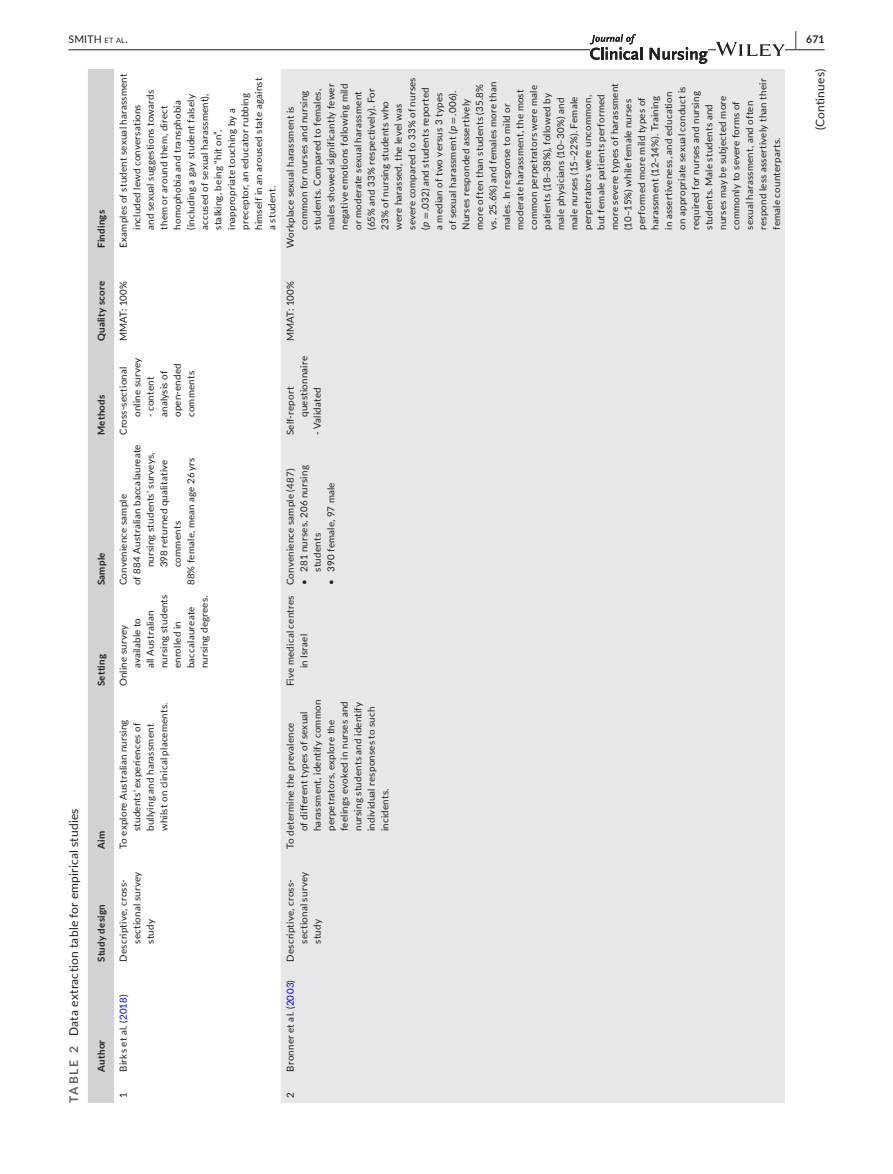
<style>
.page{position:relative;width:893px;height:1174px;background:#fff}
.page>*{position:absolute;margin:0;border:0;box-sizing:border-box;transform-origin:0 0}
.t1{font:12px "Lato";letter-spacing:.015em;color:#231f20}
.t2{font:10.5px "Lato";letter-spacing:.02em;color:#231f20}
.t3{font:700 10.5px "Lato";color:#231f20}
.t4{font:9.75px/13.5px "Lato";letter-spacing:.02em;color:#231f20}
.t5{font:700 9.75px "Lato";letter-spacing:.02em;color:#231f20}
.s1{font-size:7.35px}
.s2{font-size:19.5px}
.s3{font-weight:700;color:#636366}
.s4{font-style:italic}
.s5{font-family:"STIX"}
.s6{color:#00f}
</style>
<div class="page">
<hr style="left:68px;top:49px;width:756px;height:1px;background:#231f20">
<div style="left:590px;top:34px;width:118px;height:30px;background:#fff"></div>
<svg style="left:590px;top:34px;width:52px;height:26px"></svg>
<svg style="left:650px;top:47px;width:58px;height:17px"></svg>
<svg style="left:716px;top:42px;width:69px;height:14px"></svg>
<div style="left:88px;top:69px;width:26px;height:1033px;background:#d1d2d4"></div>
<div style="left:281px;top:69px;width:504px;height:1033px;background:#e6e7e9"></div>
<p class="t2" style="left:68px;top:31px;width:61px">SMITH <span class="s1">et al</span>.</p>
<p class="t3" style="left:795px;top:31px;width:31px"><span class="s2">|</span> 671</p>
<p class="t1" style="left:65px;top:1102px;width:296px;rotate:-90deg"><span class="s3">TABLE 2</span> Data extraction table for empirical studies</p>
<p class="t5" style="left:94px;top:248px;width:39px;rotate:-90deg">Findings</p>
<p class="t4" style="left:116px;top:230px;width:158px;text-indent:-18px;rotate:-90deg">Examples of student sexual harassment included lewd conversations<br>and sexual suggestions towards them or around them, direct homophobia and transphobia (including a gay student falsely accused of sexual harassment), stalking, being “hit on”, inappropriate touching by a preceptor, an educator rubbing himself in an aroused state against a student.</p>
<p class="t4" style="left:283px;top:230px;width:154px;text-indent:-18px;rotate:-90deg">Workplace sexual harassment is common for nurses and nursing students. Compared to females, males showed significantly fewer negative emotions following mild or moderate sexual harassment (65% and 33% respectively). For<br>23% of nursing students who were harassed, the level was severe compared to 33% of nurses (<span class="s4">p</span> <span class="s5">=</span> .032) and students reported<br>a median of two versus 3 types<br>of sexual harassment (<span class="s4">p</span> <span class="s5">=</span> .006).<br>Nurses responded assertively more often than students (35.8% vs. 25.6%) and females more than males. In response to mild or moderate harassment, the most common perpetrators were male patients (18–38%), followed by male physicians (10–30%) and male nurses (15–22%). Female perpetrators were uncommon,<br>but female patients performed more severe types of harassment (10–15%) while female nurses performed more mild types of harassment (12–14%). Training<br>in assertiveness, and education<br>on appropriate sexual conduct is required for nurses and nursing students. Male students and nurses may be subjected more commonly to severe forms of sexual harassment, and often respond less assertively than their female counterparts.</p>
<p class="t1" style="left:812px;top:130px;width:63px;rotate:-90deg">(Continues)</p>
<p class="t5" style="left:94px;top:341px;width:62px;rotate:-90deg">Quality score</p>
<p class="t5" style="left:94px;top:435px;width:42px;rotate:-90deg">Methods</p>
<p class="t5" style="left:94px;top:585px;width:34px;rotate:-90deg">Sample</p>
<p class="t5" style="left:94px;top:686px;width:34px;rotate:-90deg">Setting</p>
<p class="t5" style="left:94px;top:849px;width:19px;rotate:-90deg">Aim</p>
<p class="t5" style="left:94px;top:961px;width:59px;rotate:-90deg">Study design</p>
<p class="t4" style="left:116px;top:341px;width:62px;rotate:-90deg">MMAT: 100%</p>
<p class="t4" style="left:116px;top:417px;width:61px;text-indent:-18px;rotate:-90deg">Cross-sectional online survey</p>
<p class="t4" style="left:143px;top:417px;width:55px;rotate:-90deg">- content analysis of open-ended comments</p>
<p class="t4" style="left:130px;top:585px;width:142px;rotate:-90deg">of 884 Australian baccalaureate</p>
<p class="t4" style="left:143px;top:567px;width:116px;rotate:-90deg">nursing students' surveys,</p>
<p class="t4" style="left:157px;top:567px;width:109px;rotate:-90deg">398 returned qualitative</p>
<p class="t4" style="left:184px;top:585px;width:129px;rotate:-90deg">88% female, mean age 26 yrs</p>
<p class="t4" style="left:116px;top:585px;width:93px;rotate:-90deg">Convenience sample</p>
<p class="t4" style="left:170px;top:567px;width:48px;rotate:-90deg">comments</p>
<p class="t4" style="left:116px;top:668px;width:75px;text-indent:-18px;rotate:-90deg">Online survey available to<br>all Australian nursing students enrolled in baccalaureate nursing degrees.</p>
<p class="t4" style="left:116px;top:831px;width:130px;text-indent:-18px;rotate:-90deg">To explore Australian nursing students' experiences of bullying and harassment whilst on clinical placements.</p>
<p class="t4" style="left:116px;top:943px;width:73px;text-indent:-18px;rotate:-90deg">Descriptive, cross&shy;sectional survey study</p>
<p class="t5" style="left:94px;top:1071px;width:33px;rotate:-90deg">Author</p>
<p class="t4" style="left:116px;top:1071px;width:78px;rotate:-90deg">Birks et al. (<span class="s6">2018</span>)</p>
<p class="t4" style="left:116px;top:1098px;width:7px;rotate:-90deg">1</p>
<p class="t4" style="left:283px;top:341px;width:62px;rotate:-90deg">MMAT: 100%</p>
<p class="t4" style="left:283px;top:417px;width:62px;text-indent:-18px;rotate:-90deg">Self-report questionnaire</p>
<p class="t4" style="left:310px;top:435px;width:49px;rotate:-90deg">- Validated</p>
<p class="t4" style="left:283px;top:585px;width:118px;rotate:-90deg">Convenience sample (487)</p>
<p class="t4" style="left:297px;top:572px;width:108px;text-indent:-14px;rotate:-90deg">• 281 nurses, 206 nursing students</p>
<p class="t4" style="left:324px;top:585px;width:104px;rotate:-90deg">• 390 female, 97 male</p>
<p class="t4" style="left:283px;top:668px;width:74px;text-indent:-18px;rotate:-90deg">Five medical centres in Israel</p>
<p class="t4" style="left:283px;top:831px;width:133px;text-indent:-18px;rotate:-90deg">To determine the prevalence<br>of different types of sexual harassment, identify common perpetrators, explore the feelings evoked in nurses and nursing students and identify individual responses to such incidents.</p>
<p class="t4" style="left:283px;top:944px;width:73px;text-indent:-18px;rotate:-90deg">Descriptive, cross&shy;sectional survey study</p>
<p class="t4" style="left:283px;top:1071px;width:93px;rotate:-90deg">Bronner et al. (<span class="s6">2003</span>)</p>
<p class="t4" style="left:283px;top:1098px;width:7px;rotate:-90deg">2</p>
</div>
